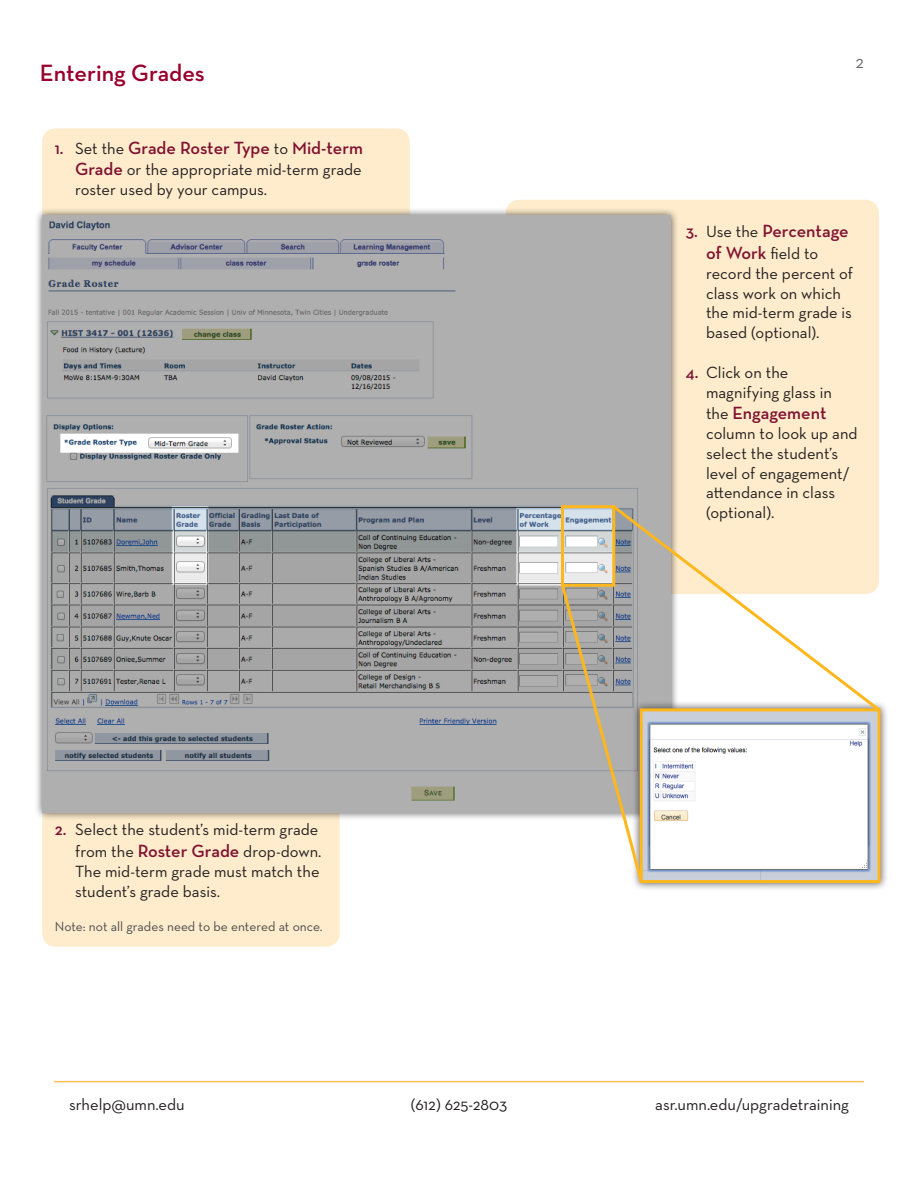
<style>
.page{position:relative;width:918px;height:1188px;background:#fff}
.page>*{position:absolute;margin:0;border:0;box-sizing:border-box;transform-origin:0 0}
.t1{font:600 24px "Neutraface Text";color:#98012d}
.t2{font:600 18px "Neutraface Text";letter-spacing:-.005em;color:#7f1231}
.t3{font:18px "Neutraface Text";color:#6c6d70}
.t4{font:16.5px/19.8px "Neutraface Text";color:#231f20}
.t5{font:13.5px "Neutraface Text";color:#4b4c4d}
.s1{font-size:16.5px}
.s2{font-weight:400;font-size:16.5px;color:#231f20}
.s3{font-weight:600;font-size:18px;color:#7f1231}
.s4{font-weight:600;color:#7f1231}
</style>
<div class="page">
<hr style="left:54px;top:1081px;width:810px;height:1px;background:#fdc056">
<div style="left:42px;top:128px;width:368px;height:294px;background:#feeccc;border-radius:13px"></div>
<div style="left:506px;top:200px;width:373px;height:394px;background:#feeccc;border-radius:13px"></div>
<div style="left:42px;top:660px;width:298px;height:287px;background:#feeccc;border-radius:14px"></div>
<div style="left:34px;top:208px;width:645px;height:613px;background:#231f20;opacity:.75"></div>
<img style="left:42px;top:216px;width:629px;height:597px">
<div style="left:631px;top:700px;width:257px;height:191px;background:#231f20;opacity:.75"></div>
<img style="left:645px;top:714px;width:231px;height:165px">
<div style="left:640px;top:708px;width:240px;height:175px;border:3px solid #ffb71e"></div>
<div style="left:561px;top:505px;width:54px;height:82px;border:3px solid #ffb71e"></div>
<svg style="left:610px;top:502px;width:273px;height:212px"></svg>
<svg style="left:559px;top:582px;width:86px;height:303px"></svg>
<p class="t1" style="left:40px;top:58px;width:167px">Entering Grades</p>
<p class="t2" style="left:55px;top:136px;width:310px"><span class="s1">1.</span> <span class="s2">Set the</span> Grade Roster Type <span class="s2">to</span> Mid-term</p>
<p class="t4" style="left:75px;top:160px;width:288px"><span class="s3">Grade</span> or the appropriate mid-term grade roster used by your campus.</p>
<p class="t4" style="left:55px;top:819px;width:268px;line-height:21.6px;text-align:right"><span class="s4">2.</span> Select the student’s mid-term grade from the <span class="s3">Roster Grade</span> drop-down.</p>
<p class="t4" style="left:75px;top:861px;width:246px">The mid-term grade must match the student’s grade basis.</p>
<p class="t5" style="left:55px;top:918px;width:269px">Note: not all grades need to be entered at once.</p>
<p class="t3" style="left:856px;top:51px;width:10px">2</p>
<p class="t2" style="left:686px;top:220px;width:164px"><span class="s1">3.</span> <span class="s2">Use the</span> Percentage</p>
<p class="t4" style="left:706px;top:243px;width:149px"><span class="s3">of Work</span> field to record the percent of class work on which the mid-term grade is based (optional).</p>
<p class="t4" style="left:706px;top:362px;width:128px;text-indent:-20px"><span class="s4">4.</span> Click on the magnifying glass in</p>
<p class="t2" style="left:706px;top:402px;width:122px"><span class="s2">the</span> Engagement</p>
<p class="t4" style="left:706px;top:423px;width:153px">column to look up and select the student’s level of engagement/ attendance in class (optional).</p>
<p class="t4" style="left:69px;top:1094px;width:117px">srhelp@umn.edu</p>
<p class="t4" style="left:411px;top:1094px;width:98px">(612) 625-2803</p>
<p class="t4" style="left:655px;top:1094px;width:195px">asr.umn.edu/upgradetraining</p>
</div>
